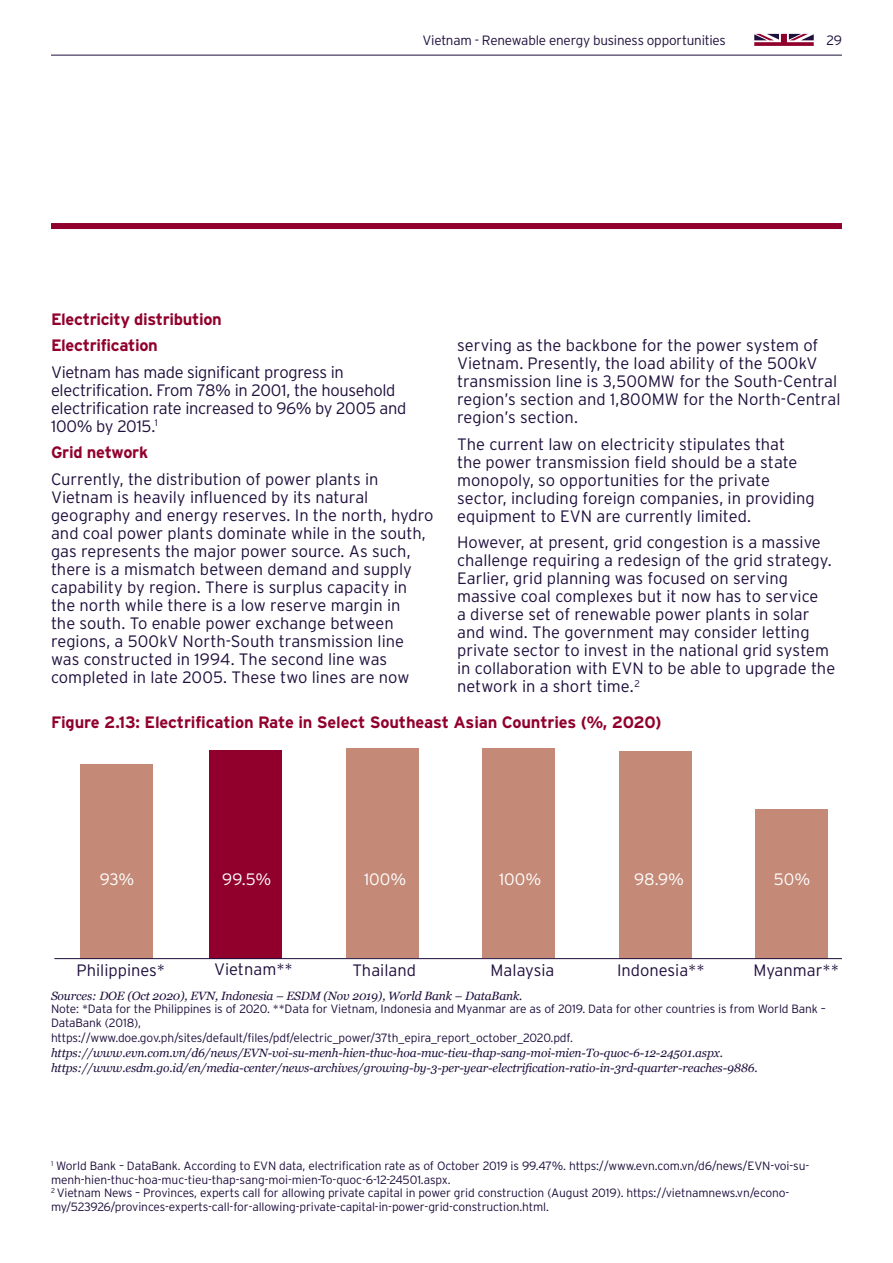
<style>
.page{position:relative;width:893px;height:1263px;background:#fff}
.page>*{position:absolute;margin:0;border:0;box-sizing:border-box;transform-origin:0 0}
.t1{font:300 16.5px/18px "Interstate";color:#1e0f3c}
.t2{font:300 16.5px/18px "Interstate";letter-spacing:-.02em;color:#1e0f3c}
.t3{font:700 16.5px/26.5px "Interstate";letter-spacing:-.015em;color:#91002c}
.t4{font:300 16.5px "Interstate";color:#fff}
.t5{font:300 13.5px "Interstate";letter-spacing:-.015em;color:#1e0f3c}
.t6{font:300 12px/13.5px "Interstate";letter-spacing:-.01em;color:#1e0f3c}
.t7{font:italic 12px/15px "Georgia";letter-spacing:-.01em;color:#1e0f3c}
</style>
<div class="page">
<svg style="left:754px;top:34px;width:60px;height:12px"></svg>
<div style="left:51px;top:223px;width:791px;height:6px;background:#91002c"></div>
<hr style="left:51px;top:55px;width:791px;height:1px;background:#1e0f3c">
<div style="left:210px;top:750px;width:72px;height:208px;background:#91002c"></div>
<div style="left:346px;top:748px;width:72px;height:210px;background:#c48a77"></div>
<div style="left:483px;top:748px;width:72px;height:210px;background:#c48a77"></div>
<div style="left:619px;top:751px;width:72px;height:207px;background:#c48a77"></div>
<div style="left:755px;top:809px;width:72px;height:149px;background:#c48a77"></div>
<div style="left:80px;top:764px;width:72px;height:194px;background:#c48a77"></div>
<hr style="left:54px;top:958px;width:788px;height:1px;background:#1e0f3c">
<p class="t5" style="left:422px;top:33px;width:305px">Vietnam - Renewable energy business opportunities</p>
<p class="t5" style="left:826px;top:33px;width:17px">29</p>
<p class="t3" style="left:51px;top:305px;width:172px">Electricity distribution<br>Electrification</p>
<p class="t2" style="left:51px;top:363px;width:357px">Vietnam has made significant progress in electrification. From 78% in 2001, the household electrification rate increased to 96% by 2005 and 100% by 2015.<sup>1</sup></p>
<p class="t3" style="left:51px;top:439px;width:99px">Grid network</p>
<p class="t1" style="left:51px;top:470px;width:384px">Currently, the distribution of power plants in Vietnam is heavily influenced by its natural geography and energy reserves. In the north, hydro and coal power plants dominate while in the south, gas represents the major power source. As such, there is a mismatch between demand and supply capability by region. There is surplus capacity in the north while there is a low reserve margin in<br>the south. To enable power exchange between regions, a 500kV North-South transmission line was constructed in 1994. The second line was completed in late 2005. These two lines are now</p>
<p class="t1" style="left:457px;top:336px;width:385px">serving as the backbone for the power system of Vietnam. Presently, the load ability of the 500kV transmission line is 3,500MW for the South-Central region’s section and 1,800MW for the North-Central region’s section.</p>
<p class="t1" style="left:457px;top:435px;width:359px">The current law on electricity stipulates that<br>the power transmission field should be a state monopoly, so opportunities for the private sector, including foreign companies, in providing equipment to EVN are currently limited.</p>
<p class="t1" style="left:457px;top:533px;width:380px">However, at present, grid congestion is a massive challenge requiring a redesign of the grid strategy.<br>Earlier, grid planning was focused on serving massive coal complexes but it now has to service<br>a diverse set of renewable power plants in solar and wind. The government may consider letting private sector to invest in the national grid system in collaboration with EVN to be able to upgrade the network in a short time.<sup>2</sup></p>
<p class="t3" style="left:51px;top:708px;width:612px">Figure 2.13: Electrification Rate in Select Southeast Asian Countries (%, 2020)</p>
<p class="t4" style="left:87px;top:869px;width:34px">92.9</p>
<p class="t4" style="left:222px;top:869px;width:50px">99.5%</p>
<p class="t4" style="left:364px;top:869px;width:44px">100%</p>
<p class="t4" style="left:499px;top:869px;width:44px">100%</p>
<p class="t4" style="left:634px;top:869px;width:51px">98.9%</p>
<p class="t4" style="left:774px;top:869px;width:38px">50%</p>
<p class="t4" style="left:100px;top:869px;width:36px">93%</p>
<p class="t1" style="left:214px;top:960px;width:80px">Vietnam**</p>
<p class="t1" style="left:352px;top:960px;width:65px">Thailand</p>
<p class="t1" style="left:491px;top:960px;width:65px">Malaysia</p>
<p class="t1" style="left:617px;top:960px;width:89px">Indonesia**</p>
<p class="t1" style="left:77px;top:960px;width:90px">Philippines*</p>
<p class="t1" style="left:753px;top:960px;width:87px">Myanmar**</p>
<p class="t7" style="left:51px;top:988px;width:473px">Sources: DOE (Oct 2020), EVN, Indonesia – ESDM (Nov 2019), World Bank – DataBank.</p>
<p class="t6" style="left:51px;top:1002px;width:776px">Note: *Data for the Philippines is of 2020. **Data for Vietnam, Indonesia and Myanmar are as of 2019. Data for other countries is from World Bank –<br>DataBank (2018),</p>
<p class="t6" style="left:51px;top:1030px;width:523px">https://www.doe.gov.ph/sites/default/files/pdf/electric_power/37th_epira_report_october_2020.pdf.</p>
<p class="t7" style="left:51px;top:1045px;width:708px">https://www.evn.com.vn/d6/news/EVN-voi-su-menh-hien-thuc-hoa-muc-tieu-thap-sang-moi-mien-To-quoc-6-12-24501.aspx. https://www.esdm.go.id/en/media-center/news-archives/growing-by-3-per-year-electrification-ratio-in-3rd-quarter-reaches-9886.</p>
<p class="t6" style="left:51px;top:1159px;width:760px"><sup>1</sup> World Bank – DataBank. According to EVN data, electrification rate as of October 2019 is 99.47%. https://www.evn.com.vn/d6/news/EVN-voi-su&shy;menh-hien-thuc-hoa-muc-tieu-thap-sang-moi-mien-To-quoc-6-12-24501.aspx.<br><sup>2</sup> Vietnam News – Provinces, experts call for allowing private capital in power grid construction (August 2019). https://vietnamnews.vn/econo&shy;my/523926/provinces-experts-call-for-allowing-private-capital-in-power-grid-construction.html.</p>
</div>
